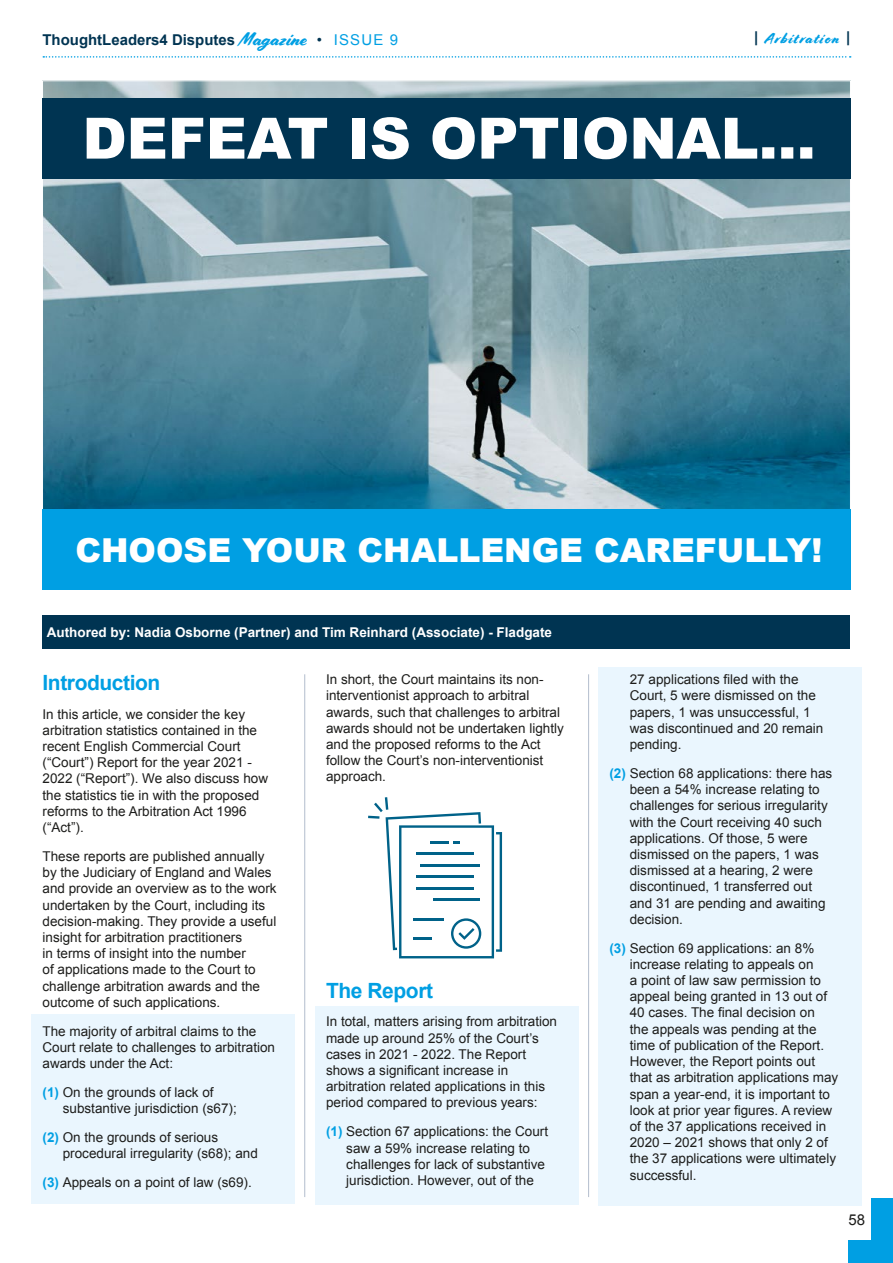
<style>
.page{position:relative;width:893px;height:1263px;background:#fff}
.page>*{position:absolute;margin:0;border:0;box-sizing:border-box;transform-origin:0 0}
.t1{font:900 57px "Arial";color:#fff}
.t2{font:900 33px "Arial";color:#fff}
.t3{font:700 21px "Arial";letter-spacing:-.02em;color:#009fe3}
.t4{font:700 15px "Arial";color:#003452}
.t5{font:15px "Cortado";letter-spacing:.08em;color:#009fe3}
.t6{font:15px "Arial";color:#1d1d1b}
.t7{font:13.5px/16.2px "Arial";color:#1d1d1b}
.t8{font:700 13.5px "Arial";color:#fff}
.s1{font-family:"Cortado";font-weight:400;font-size:18.6px;color:#009fe3}
.s2{font-weight:400}
.s3{font-weight:400;color:#009fe3}
.s4{font-family:"Arial";font-weight:700;color:#003452}
.s5{font-weight:700;color:#009fe3}
</style>
<div class="page">
<svg style="left:43px;top:56px;width:808px;height:2px"></svg>
<div style="left:872px;top:1198px;width:21px;height:65px;background:#009fe3"></div>
<div style="left:848px;top:1241px;width:45px;height:22px;background:#009fe3"></div>
<div style="left:598px;top:667px;width:264px;height:538px;background:#eaf6fe"></div>
<div style="left:315px;top:1006px;width:263px;height:198px;background:#eaf6fe"></div>
<div style="left:31px;top:1014px;width:264px;height:190px;background:#eaf6fe"></div>
<img style="left:44px;top:83px;width:805px;height:426px">
<div style="left:43px;top:616px;width:807px;height:33px;background:#003452"></div>
<svg style="left:368px;top:797px;width:134px;height:161px"></svg>
<hr style="left:304px;top:674px;width:1px;height:523px;background:#b3bdcd">
<hr style="left:588px;top:674px;width:1px;height:523px;background:#b3bdcd">
<div style="left:43px;top:98px;width:808px;height:81px;background:#003452"></div>
<div style="left:43px;top:509px;width:808px;height:81px;background:#009fe3"></div>
<p class="t4" style="left:43px;top:29px;width:357px">ThoughtLeaders4 Disputes <span class="s1">Magazine</span> <span class="s2">•</span> <span class="s3">ISSUE 9</span></p>
<p class="t5" style="left:754px;top:30px;width:98px"><span class="s4">|</span> Arbitration <span class="s4">|</span></p>
<h1 class="t1" style="left:82px;top:97px;width:735px">DEFEAT IS OPTIONAL…</h1>
<h2 class="t2" style="left:75px;top:526px;width:749px">CHOOSE YOUR CHALLENGE CAREFULLY!</h2>
<p class="t8" style="left:47px;top:623px;width:507px">Authored by: Nadia Osborne (Partner) and Tim Reinhard (Associate) - Fladgate</p>
<h3 class="t3" style="left:43px;top:668px;width:119px">Introduction</h3>
<p class="t7" style="left:43px;top:706px;width:227px">In this article, we consider the key arbitration statistics contained in the recent English Commercial Court (“Court”) Report for the year 2021 - 2022 (“Report”). We also discuss how the statistics tie in with the proposed reforms to the Arbitration Act 1996 (“Act”).</p>
<p class="t7" style="left:43px;top:848px;width:236px">These reports are published annually by the Judiciary of England and Wales and provide an overview as to the work undertaken by the Court, including its decision-making. They provide a useful insight for arbitration practitioners<br>in terms of insight into the number<br>of applications made to the Court to challenge arbitration awards and the outcome of such applications.</p>
<p class="t7" style="left:43px;top:1023px;width:234px">The majority of arbitral claims to the<br>Court relate to challenges to arbitration awards under the Act:</p>
<p class="t7" style="left:63px;top:1084px;width:176px;text-indent:-20px"><span class="s5">(1)</span> On the grounds of lack of substantive jurisdiction (s67);</p>
<p class="t7" style="left:63px;top:1129px;width:197px;text-indent:-20px"><span class="s5">(2)</span> On the grounds of serious procedural irregularity (s68); and</p>
<p class="t7" style="left:43px;top:1175px;width:211px"><span class="s5">(3)</span> Appeals on a point of law (s69).</p>
<p class="t7" style="left:326px;top:671px;width:239px">In short, the Court maintains its non&shy;interventionist approach to arbitral awards, such that challenges to arbitral awards should not be undertaken lightly and the proposed reforms to the Act follow the Court’s non-interventionist approach.</p>
<h3 class="t3" style="left:326px;top:976px;width:109px">The Report</h3>
<p class="t7" style="left:326px;top:1014px;width:233px">In total, matters arising from arbitration made up around 25% of the Court’s cases in 2021 - 2022. The Report shows a significant increase in arbitration related applications in this period compared to previous years:</p>
<p class="t7" style="left:346px;top:1124px;width:203px;text-indent:-20px"><span class="s5">(1)</span> Section 67 applications: the Court saw a 59% increase relating to challenges for lack of substantive jurisdiction. However, out of the</p>
<p class="t7" style="left:630px;top:671px;width:195px">27 applications filed with the<br>Court, 5 were dismissed on the papers, 1 was unsuccessful, 1 was discontinued and 20 remain pending.</p>
<p class="t7" style="left:630px;top:765px;width:204px;text-indent:-20px"><span class="s5">(2)</span> Section 68 applications: there has been a 54% increase relating to challenges for serious irregularity with the Court receiving 40 such applications. Of those, 5 were dismissed on the papers, 1 was dismissed at a hearing, 2 were discontinued, 1 transferred out and 31 are pending and awaiting decision.</p>
<p class="t7" style="left:630px;top:940px;width:210px;text-indent:-20px"><span class="s5">(3)</span> Section 69 applications: an 8% increase relating to appeals on<br>a point of law saw permission to appeal being granted in 13 out of<br>40 cases. The final decision on<br>the appeals was pending at the time of publication of the Report.<br>However, the Report points out that as arbitration applications may span a year-end, it is important to look at prior year figures. A review of the 37 applications received in<br>2020 – 2021 shows that only 2 of the 37 applications were ultimately successful.</p>
<p class="t6" style="left:848px;top:1210px;width:18px">58</p>
</div>
